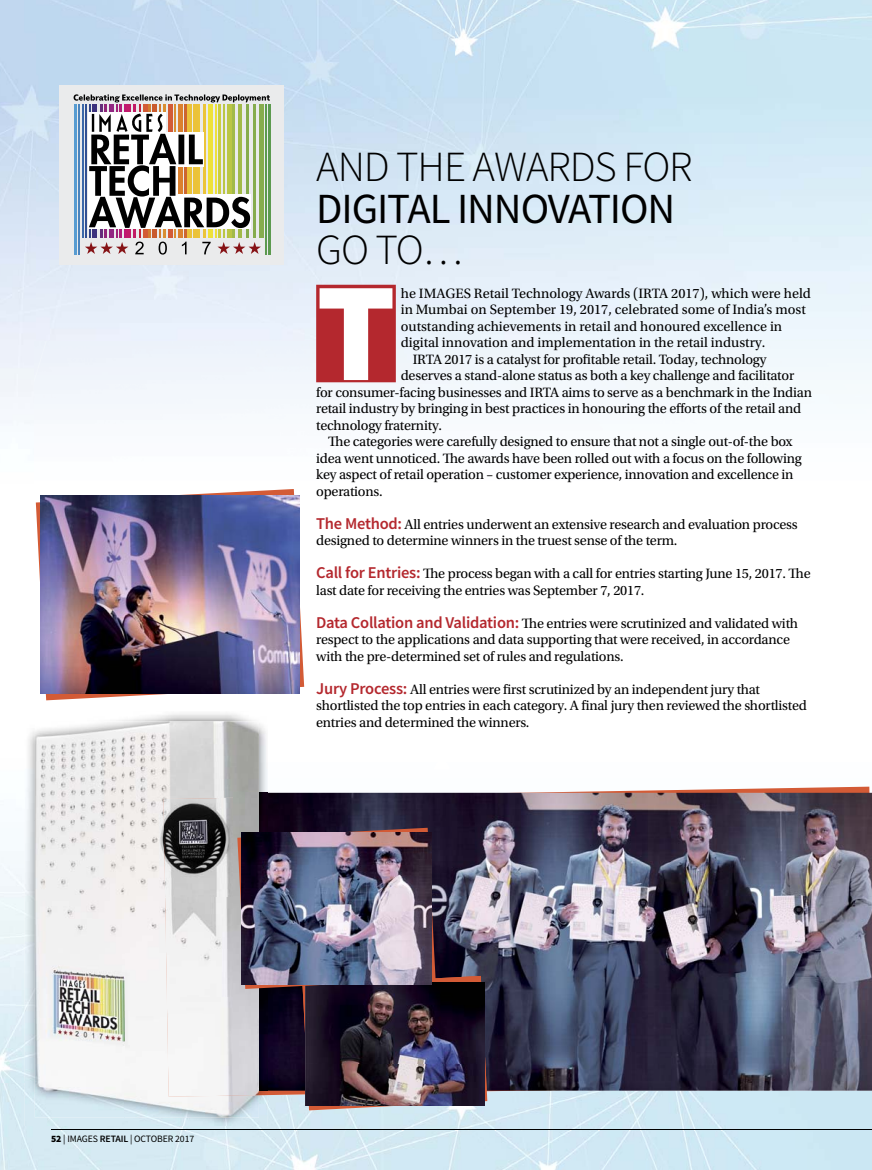
<style>
.page{position:relative;width:872px;height:1170px;background:#fff}
.page>*{position:absolute;margin:0;border:0;box-sizing:border-box;transform-origin:0 0}
.t1{font:900 141.15px "Source Sans Pro";color:#fff}
.t2{font:300 42.9px "Source Sans Pro";letter-spacing:-.025em;color:#000}
.t3{font:42.9px "Source Sans Pro";letter-spacing:-.025em;color:#000}
.t4{font:14.25px/16.5px "Utopia Std";letter-spacing:-.015em;color:#000}
.t5{font:9.75px "Source Sans Pro";letter-spacing:-.01em;color:#000}
.s1{font-family:"Source Sans Pro";font-weight:600;font-size:16.5px;color:#b4282e}
.s2{font-weight:900}
.s3{font-weight:600}
</style>
<div class="page">
<img style="left:0;top:1082px;width:871px;height:87px">
<img style="left:0;top:851px;width:25px;height:231px">
<img style="left:0;top:0;width:871px;height:505px">
<hr style="left:51px;top:1129px;width:821px;height:1px;background:#000">
<img style="left:871px;top:1096px;width:1px;height:73px">
<img style="left:871px;top:0;width:1px;height:598px">
<svg style="left:487px;top:786px;width:385px;height:310px"></svg>
<img style="left:268px;top:792px;width:604px;height:298px">
<svg style="left:36px;top:489px;width:268px;height:211px"></svg>
<div style="left:60px;top:84px;width:224px;height:180px;background:#eaebec"></div>
<svg style="left:85px;top:242px;width:43px;height:12px"></svg>
<svg style="left:217px;top:242px;width:44px;height:12px"></svg>
<hr style="left:74px;top:104px;width:3px;height:150px;background:#589cd1">
<hr style="left:78px;top:104px;width:1px;height:150px;background:#4b84bd">
<hr style="left:82px;top:104px;width:1px;height:134px;background:#3b68a9">
<hr style="left:89px;top:104px;width:1px;height:134px;background:#314487">
<hr style="left:93px;top:104px;width:4px;height:134px;background:#3c327d">
<hr style="left:100px;top:104px;width:2px;height:134px;background:#652d7b">
<hr style="left:104px;top:104px;width:2px;height:134px;background:#91267a">
<hr style="left:109px;top:104px;width:4px;height:134px;background:#922682">
<hr style="left:116px;top:104px;width:1px;height:134px;background:#a0237a">
<hr style="left:85px;top:104px;width:2px;height:134px;background:#305093">
<hr style="left:119px;top:104px;width:2px;height:134px;background:#b11d78">
<hr style="left:124px;top:104px;width:1px;height:134px;background:#c01675">
<hr style="left:127px;top:104px;width:4px;height:134px;background:#c21b69">
<hr style="left:134px;top:104px;width:2px;height:134px;background:#c21c65">
<hr style="left:139px;top:104px;width:1px;height:134px;background:#c2233d">
<hr style="left:143px;top:104px;width:4px;height:134px;background:#d35b36">
<hr style="left:148px;top:104px;width:3px;height:134px;background:#d27c30">
<hr style="left:153px;top:104px;width:4px;height:134px;background:#c95a2d">
<hr style="left:159px;top:104px;width:2px;height:134px;background:#d07a30">
<hr style="left:163px;top:104px;width:3px;height:134px;background:#d98f32">
<hr style="left:169px;top:104px;width:4px;height:134px;background:#d35b36">
<hr style="left:174px;top:104px;width:2px;height:134px;background:#d98f32">
<hr style="left:178px;top:104px;width:4px;height:134px;background:#db812e">
<hr style="left:184px;top:104px;width:2px;height:134px;background:#cd662f">
<hr style="left:188px;top:104px;width:4px;height:134px;background:#ebc239">
<hr style="left:193px;top:104px;width:4px;height:134px;background:#ebc239">
<hr style="left:199px;top:104px;width:1px;height:134px;background:#ebc439">
<hr style="left:203px;top:104px;width:2px;height:134px;background:#ebc439">
<hr style="left:208px;top:104px;width:4px;height:134px;background:#eee139">
<hr style="left:215px;top:104px;width:1px;height:134px;background:#eee139">
<hr style="left:218px;top:104px;width:2px;height:134px;background:#cacd41">
<hr style="left:223px;top:104px;width:1px;height:134px;background:#bbc645">
<hr style="left:227px;top:104px;width:4px;height:134px;background:#bbc645">
<hr style="left:233px;top:104px;width:2px;height:134px;background:#a2ba49">
<hr style="left:238px;top:104px;width:1px;height:134px;background:#a2ba49">
<hr style="left:241px;top:104px;width:1px;height:134px;background:#a2ba49">
<hr style="left:246px;top:104px;width:3px;height:134px;background:#86ac4d">
<hr style="left:253px;top:104px;width:3px;height:134px;background:#86ac4d">
<hr style="left:260px;top:104px;width:4px;height:134px;background:#86ac4d">
<hr style="left:265px;top:104px;width:1px;height:150px;background:#5c9a4f">
<hr style="left:268px;top:104px;width:3px;height:150px;background:#5c9a4f">
<svg style="left:74px;top:94px;width:196px;height:8px"></svg>
<div style="left:163px;top:195px;width:88px;height:34px;background:#fff"></div>
<div style="left:88px;top:113px;width:78px;height:116px;background:#fff"></div>
<svg style="left:89px;top:114px;width:161px;height:114px"></svg>
<svg style="left:182px;top:241px;width:4px;height:13px"></svg>
<svg style="left:135px;top:241px;width:9px;height:13px"></svg>
<svg style="left:159px;top:241px;width:8px;height:13px"></svg>
<svg style="left:202px;top:242px;width:9px;height:12px"></svg>
<div style="left:316px;top:285px;width:80px;height:97px;background:#b4282e"></div>
<img style="left:25px;top:714px;width:243px;height:411px">
<img style="left:235px;top:792px;width:33px;height:204px">
<img style="left:35px;top:721px;width:179px;height:99px">
<img style="left:214px;top:721px;width:45px;height:78px">
<img style="left:35px;top:820px;width:89px;height:297px">
<img style="left:124px;top:820px;width:39px;height:247px">
<img style="left:124px;top:1067px;width:135px;height:50px">
<img style="left:163px;top:797px;width:72px;height:199px">
<img style="left:163px;top:996px;width:74px;height:100px">
<img style="left:41px;top:495px;width:258px;height:198px">
<img style="left:237px;top:827px;width:250px;height:283px">
<img style="left:241px;top:832px;width:191px;height:151px">
<h2 class="t2" style="left:316px;top:150px;width:378px">AND THE AWARDS FOR</h2>
<h2 class="t3" style="left:316px;top:192px;width:360px">DIGITAL INNOVATION</h2>
<h2 class="t2" style="left:316px;top:234px;width:148px">GO TO…</h2>
<h1 class="t1" style="left:316px;top:279px;width:81px">T</h1>
<p class="t4" style="left:401px;top:286px;width:412px">he IMAGES Retail Technology Awards (IRTA 2017), which were held</p>
<p class="t4" style="left:401px;top:302px;width:406px">in Mumbai on September 19, 2017, celebrated some of India’s most</p>
<p class="t4" style="left:401px;top:319px;width:383px">outstanding achievements in retail and honoured excellence in</p>
<p class="t4" style="left:401px;top:335px;width:366px">digital innovation and implementation in the retail industry.</p>
<p class="t4" style="left:413px;top:352px;width:355px">IRTA 2017 is a catalyst for profitable retail. Today, technology</p>
<p class="t4" style="left:401px;top:368px;width:395px">deserves a stand-alone status as both a key challenge and facilitator</p>
<p class="t4" style="left:316px;top:385px;width:497px">for consumer-facing businesses and IRTA aims to serve as a benchmark in the Indian</p>
<p class="t4" style="left:316px;top:401px;width:486px">retail industry by bringing in best practices in honouring the efforts of the retail and</p>
<p class="t4" style="left:316px;top:418px;width:127px">technology fraternity.</p>
<p class="t4" style="left:328px;top:434px;width:466px">The categories were carefully designed to ensure that not a single out-of-the box</p>
<p class="t4" style="left:316px;top:451px;width:487px">idea went unnoticed. The awards have been rolled out with a focus on the following</p>
<p class="t4" style="left:316px;top:467px;width:479px">key aspect of retail operation – customer experience, innovation and excellence in</p>
<p class="t4" style="left:316px;top:484px;width:68px">operations.</p>
<p class="t4" style="left:316px;top:517px;width:483px"><span class="s1">The Method:</span> All entries underwent an extensive research and evaluation process designed to determine winners in the truest sense of the term.</p>
<p class="t4" style="left:316px;top:566px;width:496px"><span class="s1">Call for Entries:</span> The process began with a call for entries starting June 15, 2017. The last date for receiving the entries was September 7, 2017.</p>
<p class="t4" style="left:316px;top:616px;width:483px"><span class="s1">Data Collation and Validation:</span> The entries were scrutinized and validated with respect to the applications and data supporting that were received, in accordance with the pre-determined set of rules and regulations.</p>
<p class="t4" style="left:316px;top:682px;width:492px"><span class="s1">Jury Process:</span> All entries were first scrutinized by an independent jury that shortlisted the top entries in each category. A final jury then reviewed the shortlisted entries and determined the winners.</p>
<p class="t5" style="left:51px;top:1135px;width:145px"><span class="s2">52</span> | IMAGES <span class="s3">RETAIL</span> | OCTOBER 2017</p>
</div>
